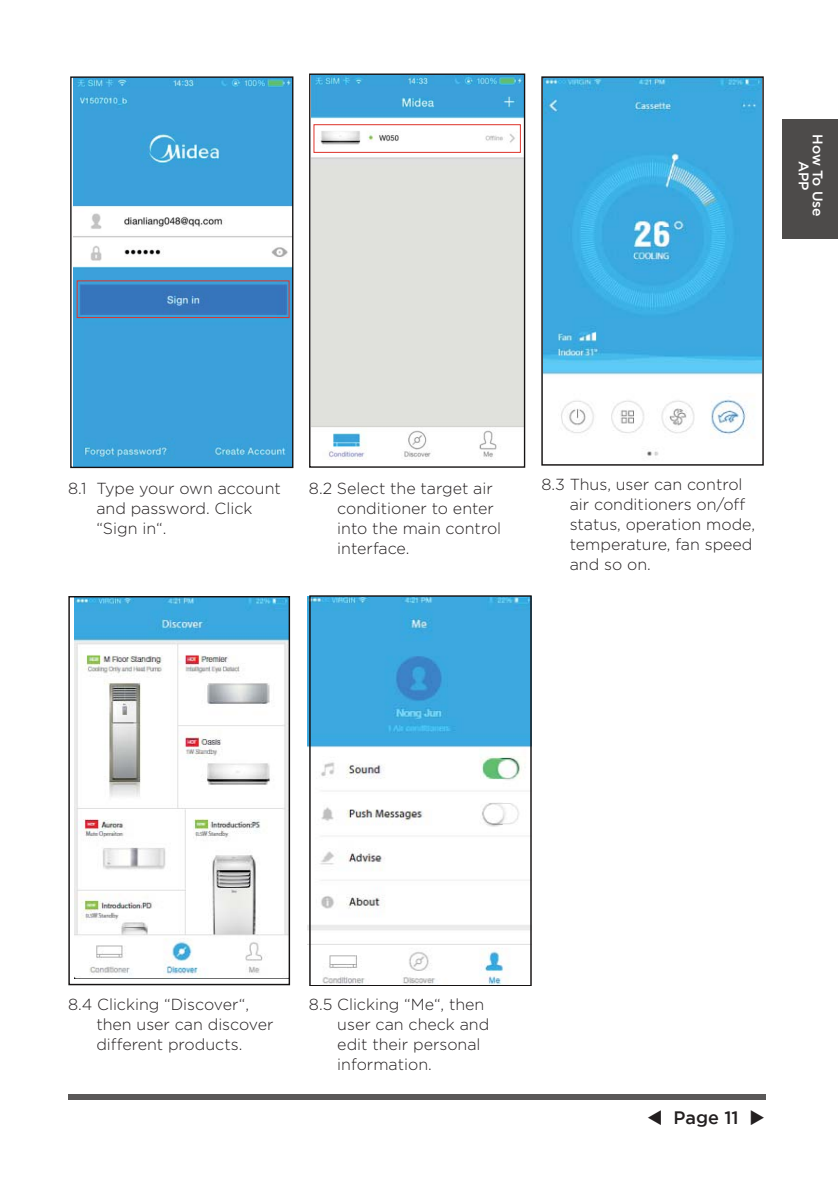
<style>
.page{position:relative;width:838px;height:1190px;background:#fff}
.page>*{position:absolute;margin:0;border:0;box-sizing:border-box;transform-origin:0 0}
.t1{font:500 18px "Gotham";color:#231f20}
.t2{font:300 16px/20px "Gotham HTF";color:#231f20}
.t3{font:500 14px/14px "Gotham HTF";color:#fff;text-align:center}
</style>
<div class="page">
<div style="left:68px;top:1094px;width:697px;height:6px;background:#5a5858"></div>
<div style="left:782px;top:119px;width:56px;height:119px;background:#4d4b4a"></div>
<img style="left:73px;top:78px;width:218px;height:388px">
<div style="left:70px;top:76px;width:223px;height:392px;border:1px solid #161313"></div>
<div style="left:77px;top:280px;width:213px;height:38px;border:1px solid #de332a"></div>
<img style="left:312px;top:76px;width:211px;height:383px">
<div style="left:309px;top:74px;width:216px;height:394px;border:1px solid #161313"></div>
<div style="left:313px;top:124px;width:208px;height:29px;border:1px solid #de332a"></div>
<img style="left:544px;top:78px;width:217px;height:378px">
<div style="left:541px;top:76px;width:223px;height:390px;border:1px solid #161313"></div>
<img style="left:75px;top:598px;width:213px;height:381px">
<div style="left:68px;top:596px;width:222px;height:389px;border:1px solid #161313"></div>
<img style="left:308px;top:596px;width:221px;height:388px">
<div style="left:309px;top:595px;width:222px;height:391px;border:1px solid #161313"></div>
<p class="t3" style="left:824px;top:134px;width:84px;rotate:90deg">How To Use<br>APP</p>
<p class="t2" style="left:96px;top:480px;width:186px;text-indent:-28px">8.1 Type your own account and password. Click “Sign in“.</p>
<p class="t2" style="left:337px;top:480px;width:165px;text-indent:-28px">8.2 Select the target air conditioner to enter into the main control interface.</p>
<p class="t2" style="left:570px;top:476px;width:187px;text-indent:-28px">8.3 Thus, user can control air conditioners on/off status, operation mode, temperature, fan speed and so on.</p>
<p class="t2" style="left:96px;top:996px;width:179px;text-indent:-28px">8.4 Clicking “Discover“, then user can discover different products.</p>
<p class="t2" style="left:337px;top:996px;width:153px;text-indent:-28px">8.5 Clicking “Me“, then user can check and edit their personal information.</p>
<p class="t1" style="left:647px;top:1110px;width:120px">▼ Page 11 ◆</p>
</div>
